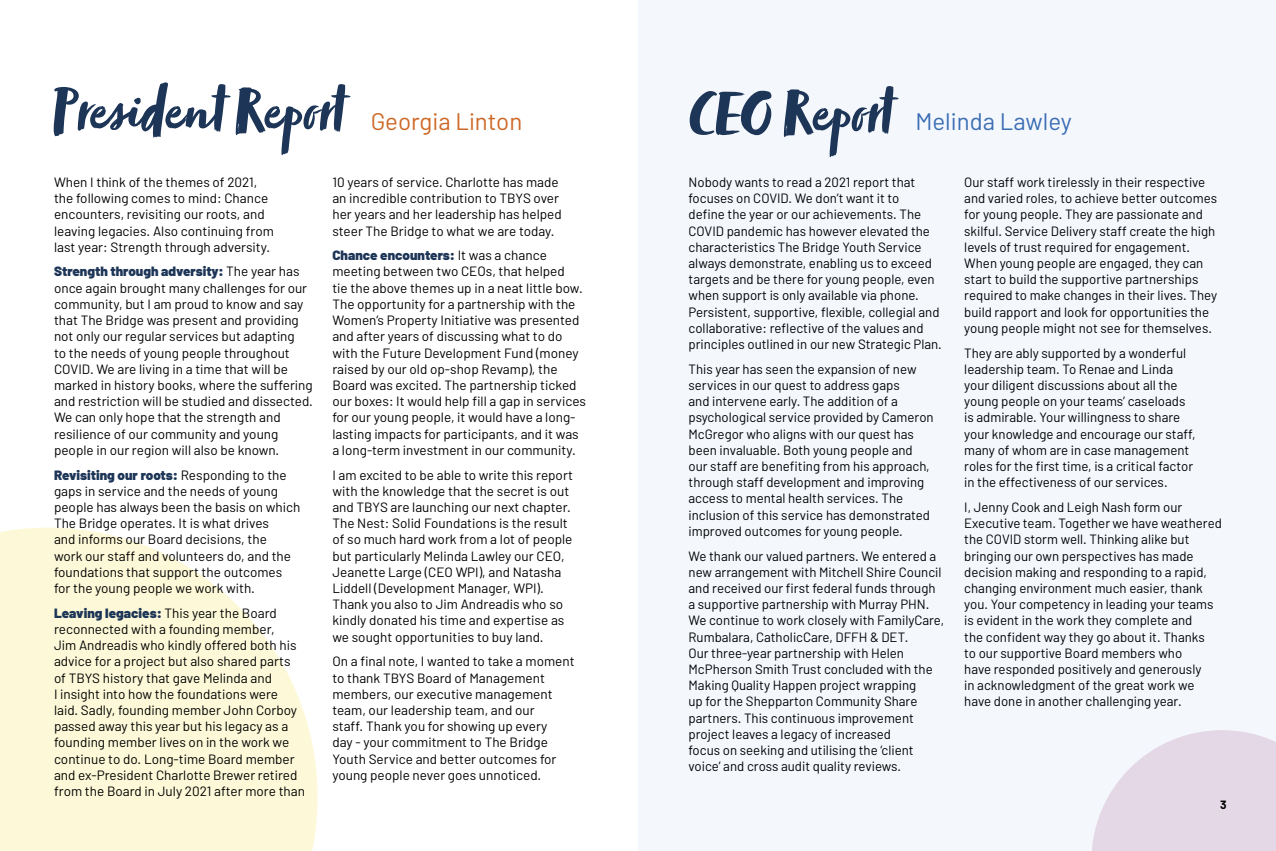
<style>
.page{position:relative;width:1276px;height:851px;background:#fff}
.page>*{position:absolute;margin:0;border:0;box-sizing:border-box;transform-origin:0 0}
.t1{font:66px "Zooja Pro";color:#1d3557}
.t2{font:24px "Barlow";color:#cd6927}
.t3{font:24px "Barlow";color:#3c6eb4}
.t4{font:13.5px/16.2px "Barlow";color:#000}
.t5{font:700 12px "Barlow";color:#000}
.s1{font-weight:900;color:#1d3557}
</style>
<div class="page">
<div style="left:638px;top:0;width:638px;height:850px;background:#f4f8fd"></div>
<svg style="left:0;top:527px;width:317px;height:323px;fill:#fdf9d8"></svg>
<svg style="left:1092px;top:730px;width:184px;height:120px"></svg>
<h1 class="t1" style="left:52px;top:71px;width:292px">President Report</h1>
<h1 class="t1" style="left:688px;top:73px;width:204px">CEO Report</h1>
<p class="t4" style="left:54px;top:173px;width:221px">When I think of the themes of 2021, the following comes to mind: Chance encounters, revisiting our roots, and leaving legacies. Also continuing from last year: Strength through adversity.</p>
<p class="t4" style="left:54px;top:263px;width:260px"><span class="s1">Strength through adversity:</span> The year has once again brought many challenges for our community, but I am proud to know and say that The Bridge was present and providing not only our regular services but adapting<br>to the needs of young people throughout COVID. We are living in a time that will be marked in history books, where the suffering and restriction will be studied and dissected.<br>We can only hope that the strength and resilience of our community and young people in our region will also be known.</p>
<p class="t4" style="left:54px;top:466px;width:248px"><span class="s1">Revisiting our roots:</span> Responding to the gaps in service and the needs of young people has always been the basis on which The Bridge operates. It is what drives<br>and informs our Board decisions, the<br>work our staff and volunteers do, and the foundations that support the outcomes for the young people we work with.</p>
<p class="t4" style="left:54px;top:604px;width:252px"><span class="s1">Leaving legacies:</span> This year the Board reconnected with a founding member,<br>Jim Andreadis who kindly offered both his advice for a project but also shared parts of TBYS history that gave Melinda and<br>I insight into how the foundations were laid. Sadly, founding member John Corboy passed away this year but his legacy as a founding member lives on in the work we continue to do. Long-time Board member and ex-President Charlotte Brewer retired from the Board in July 2021 after more than</p>
<h2 class="t2" style="left:371px;top:107px;width:153px">Georgia Linton</h2>
<h2 class="t3" style="left:915px;top:107px;width:158px">Melinda Lawley</h2>
<p class="t4" style="left:688px;top:173px;width:255px">Nobody wants to read a 2021 report that focuses on COVID. We don’t want it to<br>define the year or our achievements. The COVID pandemic has however elevated the characteristics The Bridge Youth Service always demonstrate, enabling us to exceed targets and be there for young people, even when support is only available via phone.<br>Persistent, supportive, flexible, collegial and collaborative: reflective of the values and principles outlined in our new Strategic Plan.</p>
<p class="t4" style="left:688px;top:360px;width:247px">This year has seen the expansion of new services in our quest to address gaps<br>and intervene early. The addition of a psychological service provided by Cameron McGregor who aligns with our quest has been invaluable. Both young people and our staff are benefiting from his approach, through staff development and improving access to mental health services. The inclusion of this service has demonstrated improved outcomes for young people.</p>
<p class="t4" style="left:688px;top:547px;width:257px">We thank our valued partners. We entered a new arrangement with Mitchell Shire Council and received our first federal funds through a supportive partnership with Murray PHN.<br>We continue to work closely with FamilyCare, Rumbalara, CatholicCare, DFFH &amp; DET.<br>Our three-year partnership with Helen McPherson Smith Trust concluded with the Making Quality Happen project wrapping<br>up for the Shepparton Community Share partners. This continuous improvement project leaves a legacy of increased<br>focus on seeking and utilising the ‘client voice’ and cross audit quality reviews.</p>
<p class="t4" style="left:332px;top:173px;width:231px">10 years of service. Charlotte has made an incredible contribution to TBYS over her years and her leadership has helped steer The Bridge to what we are today.</p>
<p class="t4" style="left:332px;top:247px;width:255px"><span class="s1">Chance encounters:</span> It was a chance meeting between two CEOs, that helped<br>tie the above themes up in a neat little bow.<br>The opportunity for a partnership with the Women’s Property Initiative was presented and after years of discussing what to do with the Future Development Fund (money raised by our old op-shop Revamp), the Board was excited. The partnership ticked our boxes: It would help fill a gap in services for our young people, it would have a long&shy;lasting impacts for participants, and it was a long-term investment in our community.</p>
<p class="t4" style="left:332px;top:466px;width:242px">I am excited to be able to write this report with the knowledge that the secret is out and TBYS are launching our next chapter.<br>The Nest: Solid Foundations is the result of so much hard work from a lot of people but particularly Melinda Lawley our CEO, Jeanette Large (CEO WPI), and Natasha Liddell (Development Manager, WPI).<br>Thank you also to Jim Andreadis who so kindly donated his time and expertise as we sought opportunities to buy land.</p>
<p class="t4" style="left:332px;top:653px;width:244px">On a final note, I wanted to take a moment to thank TBYS Board of Management members, our executive management team, our leadership team, and our<br>staff. Thank you for showing up every<br>day - your commitment to The Bridge Youth Service and better outcomes for young people never goes unnoticed.</p>
<p class="t4" style="left:964px;top:173px;width:254px">Our staff work tirelessly in their respective and varied roles, to achieve better outcomes for young people. They are passionate and skilful. Service Delivery staff create the high levels of trust required for engagement.<br>When young people are engaged, they can start to build the supportive partnerships required to make changes in their lives. They build rapport and look for opportunities the young people might not see for themselves.</p>
<p class="t4" style="left:964px;top:344px;width:233px">They are ably supported by a wonderful leadership team. To Renae and Linda your diligent discussions about all the young people on your teams’ caseloads is admirable. Your willingness to share your knowledge and encourage our staff, many of whom are in case management roles for the first time, is a critical factor in the effectiveness of our services.</p>
<p class="t4" style="left:964px;top:498px;width:259px">I, Jenny Cook and Leigh Nash form our Executive team. Together we have weathered the COVID storm well. Thinking alike but bringing our own perspectives has made decision making and responding to a rapid, changing environment much easier, thank you. Your competency in leading your teams is evident in the work they complete and<br>the confident way they go about it. Thanks<br>to our supportive Board members who<br>have responded positively and generously<br>in acknowledgment of the great work we have done in another challenging year.</p>
<p class="t5" style="left:1220px;top:797px;width:8px">3</p>
</div>
